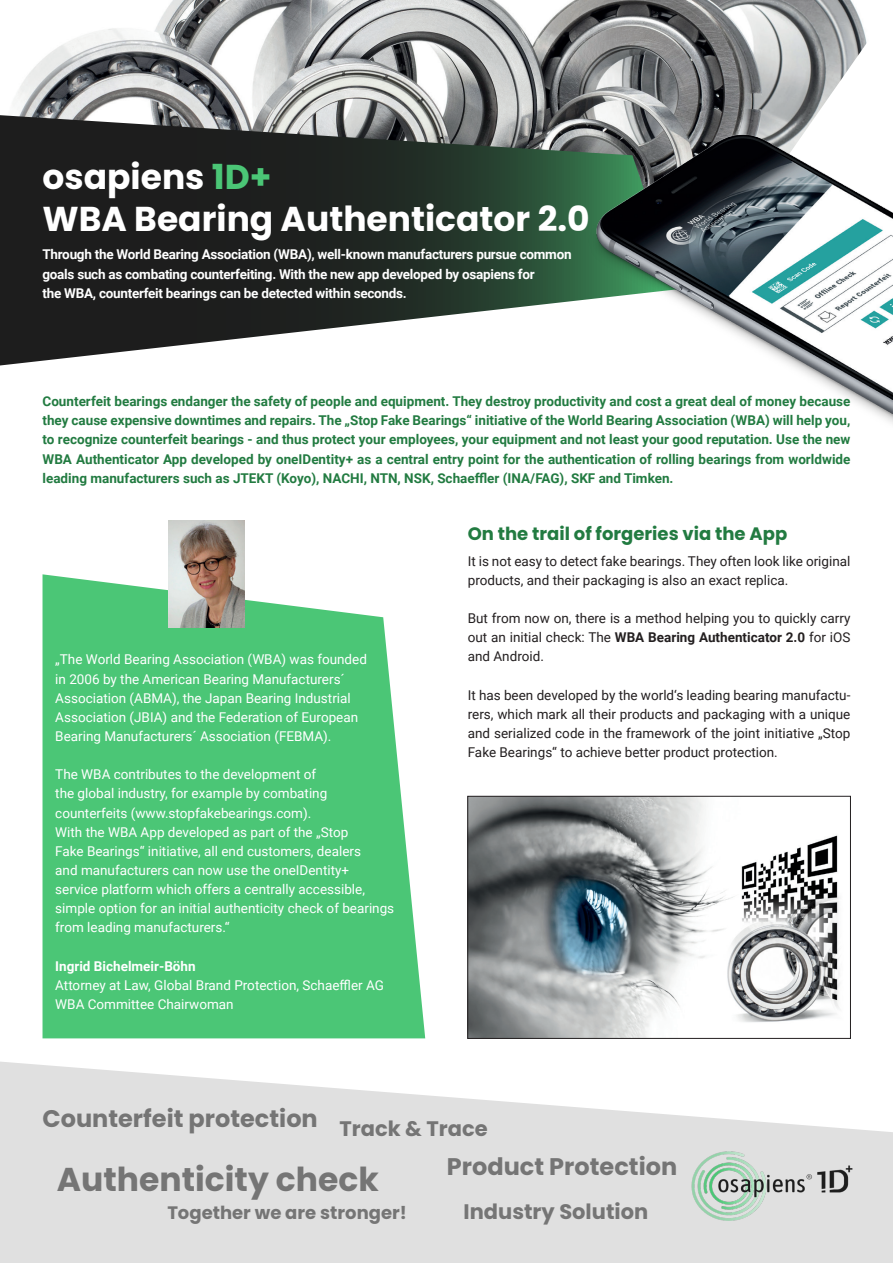
<style>
.page{position:relative;width:893px;height:1263px;background:#fff}
.page>*{position:absolute;margin:0;border:0;box-sizing:border-box;transform-origin:0 0}
.NEU_Headline_26_29_8{font:700 34.5px/41.4px "Poppins";color:#fff}
.NEU_Headline_14_19_2{font:700 33px "Poppins";color:#757575}
.NEU_Headline_14_19_2-2{font:700 24px "Poppins";color:#757575}
.NEU_Headline_26_29_8-2{font:700 24px "Poppins";color:#757575}
.NEU_Headline_14_19_2-3{font:700 21px "Poppins";color:#757575}
.NEU_Headline_26_29_8-3{font:700 21px "Poppins";color:#757575}
.NEU_Subheadline_9_5{font:700 18px "Poppins";color:#227b41}
.NEU_Headline_26_29_8-4{font:700 18px "Poppins";color:#757575}
.NEU_Fließtext_9_5_14{font:13.5px/19.2px "Roboto";color:#fff}
.NEU_Subheadline_9_5-2{font:700 13.5px/19.2px "Roboto";color:#227b41;text-align:justify}
.NEU_Subheadline_9_5-3{font:13.5px/19.2px "Roboto";color:#231f20;text-align:justify}
.NEU_Subheadline_9_5-4{font:700 13.5px "Roboto";letter-spacing:-.02em;color:#fff}
.s1{color:#4bc676}
.s2{font-weight:700}
</style>
<div class="page">
<img style="left:15px;top:0;width:852px;height:134px">
<svg style="left:0;top:115px;width:678px;height:250px;background:#464d48"></svg>
<svg style="left:0;top:1061px;width:893px;height:202px;fill:#e0e0e0"></svg>
<svg style="left:43px;top:574px;width:382px;height:464px;background:#5ccb82"></svg>
<img style="left:168px;top:521px;width:77px;height:107px">
<img style="left:589px;top:134px;width:304px;height:290px">
<img style="left:469px;top:798px;width:369px;height:239px">
<div style="left:467px;top:796px;width:384px;height:243px;border:1px solid #231f20"></div>
<img style="left:718px;top:887px;width:121px;height:149px">
<img style="left:687px;top:1146px;width:169px;height:80px">
<p class="NEU_Headline_26_29_8" style="left:43px;top:157px;width:549px">osapiens <span class="s1">1D+<br></span>WBA Bearing Authenticator 2.0</p>
<p class="NEU_Subheadline_9_5-4" style="left:43px;top:245px;width:531px">Through the World Bearing Association (WBA), well-known manufacturers pursue common</p>
<p class="NEU_Subheadline_9_5-4" style="left:43px;top:264px;width:494px">goals such as combating counterfeiting. With the new app developed by osapiens for</p>
<p class="NEU_Subheadline_9_5-4" style="left:43px;top:283px;width:366px">the WBA, counterfeit bearings can be detected within seconds.</p>
<p class="NEU_Subheadline_9_5-2" style="left:43px;top:391px;width:809px">Counterfeit bearings endanger the safety of people and equipment. They destroy productivity and cost a great deal of money because they cause expensive downtimes and repairs. The „Stop Fake Bearings“ initiative of the World Bearing Association (WBA) will help you, to recognize counterfeit bearings - and thus protect your employees, your equipment and not least your good reputation. Use the new WBA Authenticator App developed by oneIDentity+ as a central entry point for the authentication of rolling bearings from worldwide leading manufacturers such as JTEKT (Koyo), NACHI, NTN, NSK, Schaeffler (INA/FAG), SKF and Timken.</p>
<p class="NEU_Fließtext_9_5_14" style="left:55px;top:649px;width:313px">„The World Bearing Association (WBA) was founded in 2006 by the American Bearing Manufacturers´ Association (ABMA), the Japan Bearing Industrial Association (JBIA) and the Federation of European Bearing Manufacturers´ Association (FEBMA).</p>
<p class="NEU_Fließtext_9_5_14" style="left:55px;top:764px;width:340px">The WBA contributes to the development of<br>the global industry, for example by combating counterfeits (www.stopfakebearings.com).<br>With the WBA App developed as part of the „Stop<br>Fake Bearings“ initiative, all end customers, dealers<br>and manufacturers can now use the oneIDentity+ service platform which offers a centrally accessible, simple option for an initial authenticity check of bearings from leading manufacturers.“</p>
<p class="NEU_Fließtext_9_5_14" style="left:55px;top:956px;width:330px"><span class="s2">Ingrid Bichelmeir-Böhn<br></span>Attorney at Law, Global Brand Protection, Schaeffler AG<br>WBA Committee Chairwoman</p>
<p class="NEU_Subheadline_9_5" style="left:468px;top:523px;width:321px">On the trail of forgeries via the App</p>
<p class="NEU_Subheadline_9_5-3" style="left:468px;top:551px;width:384px">It is not easy to detect fake bearings. They often look like original products, and their packaging is also an exact replica.</p>
<p class="NEU_Subheadline_9_5-3" style="left:468px;top:608px;width:384px">But from now on, there is a method helping you to quickly carry out an initial check: The <span class="s2">WBA Bearing Authenticator 2.0</span> for iOS and Android.</p>
<p class="NEU_Subheadline_9_5-3" style="left:468px;top:685px;width:384px">It has been developed by the world‘s leading bearing manufactu&shy;rers, which mark all their products and packaging with a unique and serialized code in the framework of the joint initiative „Stop Fake Bearings“ to achieve better product protection.</p>
<p class="NEU_Headline_14_19_2-2" style="left:43px;top:1104px;width:277px">Counterfeit protection</p>
<p class="NEU_Headline_26_29_8-3" style="left:339px;top:1117px;width:150px">Track &amp; Trace</p>
<p class="NEU_Headline_26_29_8-2" style="left:447px;top:1152px;width:232px">Product Protection</p>
<p class="NEU_Headline_14_19_2" style="left:57px;top:1160px;width:323px">Authenticity check</p>
<p class="NEU_Headline_26_29_8-4" style="left:167px;top:1203px;width:241px">Together we are stronger!</p>
<p class="NEU_Headline_14_19_2-3" style="left:464px;top:1200px;width:186px">Industry Solution</p>
</div>
